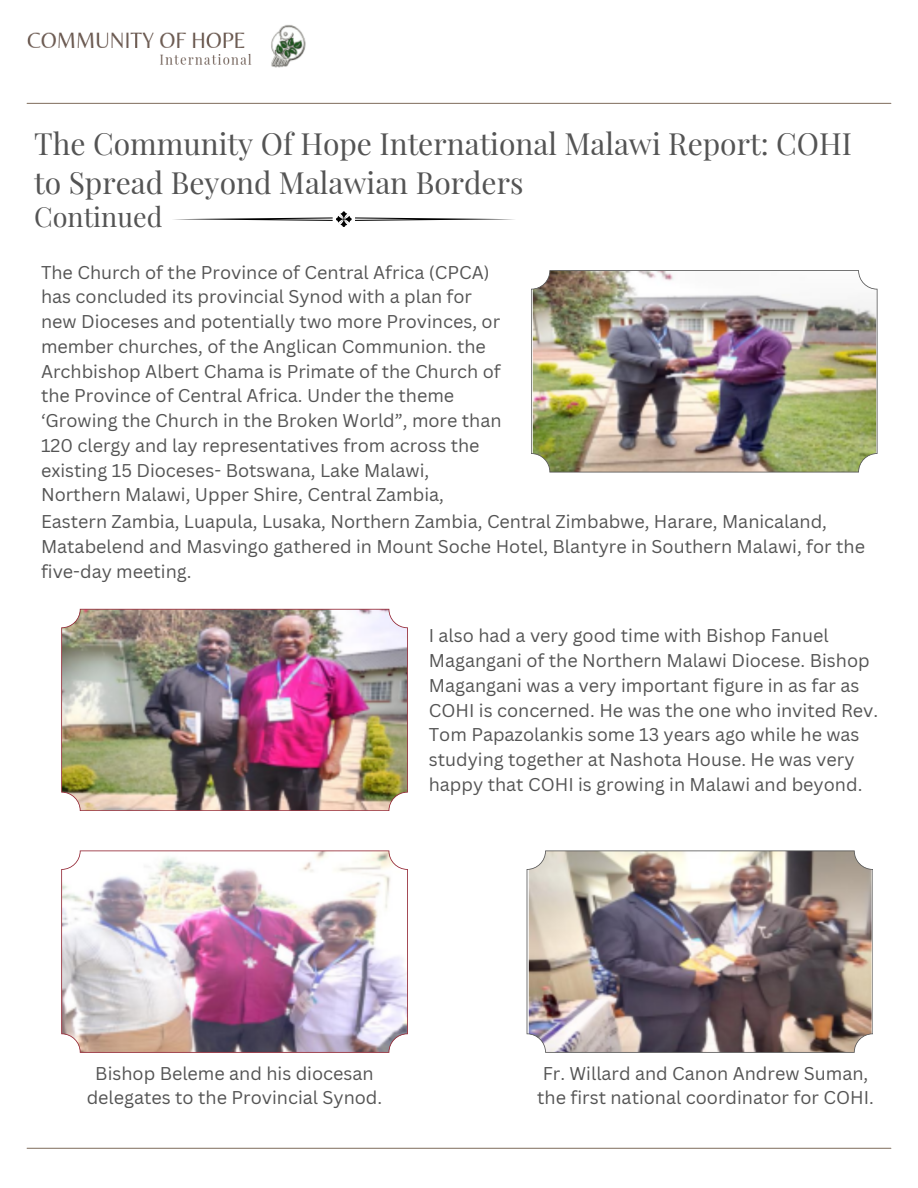
<style>
.page{position:relative;width:918px;height:1188px;background:#fff}
.page>*{position:absolute;margin:0;border:0;box-sizing:border-box;transform-origin:0 0}
.t1{font:30px/38.2px "Playfair Display";color:#545454}
.t2{font:27px "Playfair Display";color:#545454}
.t3{font:18px/24.8px "Canva Sans";color:#545454}
</style>
<div class="page">
<img style="left:27px;top:25px;width:279px;height:42px">
<hr style="left:27px;top:103px;width:864px;height:1px;background:#8c7c6d">
<hr style="left:27px;top:1148px;width:864px;height:1px;background:#8c7c6d">
<img style="left:531px;top:270px;width:347px;height:202px">
<img style="left:61px;top:850px;width:347px;height:203px">
<img style="left:527px;top:850px;width:346px;height:203px">
<img style="left:61px;top:609px;width:347px;height:202px">
<svg style="left:173px;top:211px;width:341px;height:16px"></svg>
<p class="t1" style="left:34px;top:124px;width:819px">The Community Of Hope International Malawi Report: COHI to Spread Beyond Malawian Borders</p>
<p class="t2" style="left:34px;top:198px;width:130px">Continued</p>
<p class="t3" style="left:41px;top:259px;width:462px">The Church of the Province of Central Africa (CPCA) has concluded its provincial Synod with a plan for new Dioceses and potentially two more Provinces, or member churches, of the Anglican Communion. the Archbishop Albert Chama is Primate of the Church of the Province of Central Africa. Under the theme ‘Growing the Church in the Broken World”, more than 120 clergy and lay representatives from across the existing 15 Dioceses- Botswana, Lake Malawi, Northern Malawi, Upper Shire, Central Zambia,</p>
<p class="t3" style="left:41px;top:509px;width:826px">Eastern Zambia, Luapula, Lusaka, Northern Zambia, Central Zimbabwe, Harare, Manicaland,<br>Matabelend and Masvingo gathered in Mount Soche Hotel, Blantyre in Southern Malawi, for the five-day meeting.</p>
<p class="t3" style="left:429px;top:623px;width:451px">I also had a very good time with Bishop Fanuel Magangani of the Northern Malawi Diocese. Bishop Magangani was a very important figure in as far as COHI is concerned. He was the one who invited Rev.<br>Tom Papazolankis some 13 years ago while he was studying together at Nashota House. He was very happy that COHI is growing in Malawi and beyond.</p>
<p class="t3" style="left:87px;top:1060px;width:297px;text-align:center">Bishop Beleme and his diocesan delegates to the Provincial Synod.</p>
<p class="t3" style="left:537px;top:1060px;width:338px;text-align:center">Fr. Willard and Canon Andrew Suman, the first national coordinator for COHI.</p>
</div>
